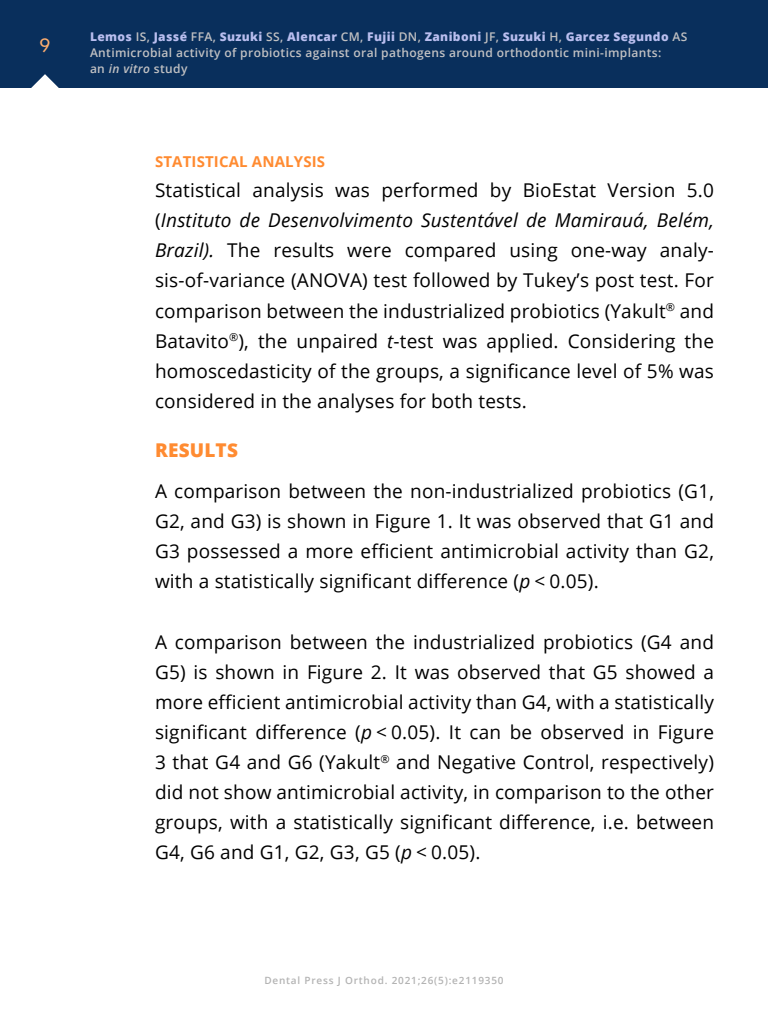
<style>
.page{position:relative;width:768px;height:1024px;background:#fff}
.page>*{position:absolute;margin:0;border:0;box-sizing:border-box;transform-origin:0 0}
.t1{font:19px/30.1px "Open Sans";letter-spacing:.01em;color:#000;text-align:justify}
.t2{font:800 19px "Open Sans";letter-spacing:.01em;color:#ff8b31}
.t3{font:500 18px "Semplicita Pro";color:#ffae6f}
.t4{font:700 15px "Open Sans";letter-spacing:.01em;color:#ff8b31}
.t5{font:600 12px/16px "Open Sans";letter-spacing:.03em;color:#c1c1c3}
.t6{font:600 10px "Open Sans";letter-spacing:.08em;color:#b3b3b3}
.s1{font-weight:800;color:#b9beef}
.s2{font-style:italic}
</style>
<div class="page">
<div style="left:0;top:0;width:768px;height:88px;background:#092f5c"></div>
<svg style="left:31px;top:74px;width:28px;height:14px"></svg>
<p class="t3" style="left:39px;top:33px;width:13px">9</p>
<p class="t5" style="left:90px;top:29px;width:599px"><span class="s1">Lemos</span> IS, <span class="s1">Jassé</span> FFA, <span class="s1">Suzuki</span> SS, <span class="s1">Alencar</span> CM, <span class="s1">Fujii</span> DN, <span class="s1">Zaniboni</span> JF, <span class="s1">Suzuki</span> H, <span class="s1">Garcez Segundo</span> AS<br>Antimicrobial activity of probiotics against oral pathogens around orthodontic mini-implants:<br>an <span class="s2">in vitro</span> study</p>
<p class="t4" style="left:155px;top:151px;width:172px">STATISTICAL ANALYSIS</p>
<p class="t1" style="left:155px;top:175px;width:561px">Statistical analysis was performed by BioEstat Version 5.0 (<span class="s2">Instituto de Desenvolvimento Sustentável de Mamirauá, Belém, Brazil).</span> The results were compared using one-way analy&shy;sis-of-variance (ANOVA) test followed by Tukey’s post test. For comparison between the industrialized probiotics (Yakult<sup>®</sup> and Batavito<sup>®</sup>), the unpaired <span class="s2">t</span>-test was applied. Considering the homoscedasticity of the groups, a significance level of 5% was considered in the analyses for both tests.</p>
<p class="t2" style="left:155px;top:435px;width:85px">RESULTS</p>
<p class="t1" style="left:155px;top:476px;width:561px">A comparison between the non-industrialized probiotics (G1, G2, and G3) is shown in Figure 1. It was observed that G1 and G3 possessed a more efficient antimicrobial activity than G2, with a statistically significant difference (<span class="s2">p</span> &lt; 0.05).</p>
<p class="t1" style="left:155px;top:626px;width:561px">A comparison between the industrialized probiotics (G4 and G5) is shown in Figure 2. It was observed that G5 showed a more efficient antimicrobial activity than G4, with a statistically significant difference (<span class="s2">p</span> &lt; 0.05). It can be observed in Figure 3 that G4 and G6 (Yakult<sup>®</sup> and Negative Control, respectively) did not show antimicrobial activity, in comparison to the other groups, with a statistically significant difference, i.e. between G4, G6 and G1, G2, G3, G5 (<span class="s2">p</span> &lt; 0.05).</p>
<p class="t6" style="left:264px;top:974px;width:241px">Dental Press J Orthod. 2021;26(5):e2119350</p>
</div>
